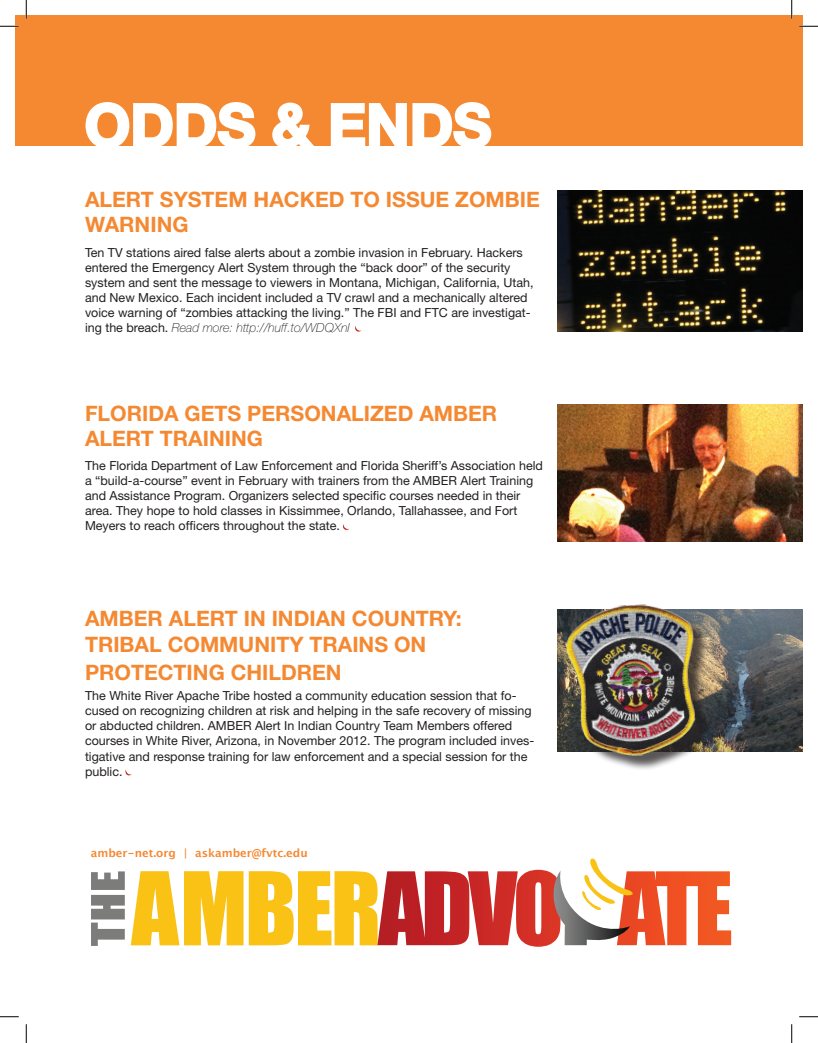
<style>
.page{position:relative;width:818px;height:1043px;background:#fff}
.page>*{position:absolute;margin:0;border:0;box-sizing:border-box;transform-origin:0 0}
.t1{font:93.75px "Impact";letter-spacing:-.025em;color:#f9c214}
.t2{font:700 58.75px "Helvetica Neue";color:#fff}
.t3{font:42.75px "Impact";color:#7c7c7b;scale:1.22 1}
.t4{font:700 21.25px/25.5px "Helvetica Neue";color:#f58932}
.t5{font:12.5px/15px "Helvetica Neue";color:#231f20}
.t6{font:700 11.25px "Lucida Grande";color:#f58932}
.s1{font-weight:100;font-style:italic}
</style>
<div class="page">
<svg style="left:377px;top:858px;width:354px;height:88px"></svg>
<div style="left:15px;top:15px;width:787px;height:130px;background:#f58932"></div>
<svg style="left:84px;top:102px;width:173px;height:44px"></svg>
<svg style="left:271px;top:102px;width:47px;height:44px"></svg>
<svg style="left:329px;top:102px;width:163px;height:44px"></svg>
<img style="left:557px;top:190px;width:245px;height:142px">
<svg style="left:355px;top:326px;width:6px;height:6px"></svg>
<img style="left:557px;top:404px;width:245px;height:137px">
<svg style="left:343px;top:524px;width:6px;height:6px"></svg>
<img style="left:557px;top:609px;width:245px;height:142px">
<svg style="left:125px;top:769px;width:7px;height:6px"></svg>
<div style="left:569px;top:607px;width:141px;height:164px;background:#231f20;opacity:.75"></div>
<img style="left:564px;top:604px;width:137px;height:155px">
<svg style="left:0;top:25px;width:19px;height:2px"></svg>
<svg style="left:799px;top:25px;width:19px;height:2px"></svg>
<svg style="left:0;top:1016px;width:19px;height:1px"></svg>
<svg style="left:799px;top:1016px;width:19px;height:1px"></svg>
<svg style="left:25px;top:0;width:2px;height:19px"></svg>
<svg style="left:25px;top:1024px;width:2px;height:18px"></svg>
<svg style="left:791px;top:0;width:1px;height:19px"></svg>
<svg style="left:791px;top:1024px;width:1px;height:18px"></svg>
<h2 class="t2" style="left:85px;top:89px;width:408px">ODDS &amp; ENDS</h2>
<h3 class="t4" style="left:85px;top:186px;width:456px">ALERT SYSTEM HACKED TO ISSUE ZOMBIE<br>WARNING</h3>
<p class="t5" style="left:85px;top:244px;width:450px">Ten TV stations aired false alerts about a zombie invasion in February. Hackers entered the Emergency Alert System through the “back door” of the security system and sent the message to viewers in Montana, Michigan, California, Utah, and New Mexico. Each incident included a TV crawl and a mechanically altered voice warning of “zombies attacking the living.” The FBI and FTC are investigat&shy;ing the breach. <span class="s1">Read more: http://huff.to/WDQXnI</span></p>
<h3 class="t4" style="left:85px;top:400px;width:414px">FLORIDA GETS PERSONALIZED AMBER<br>ALERT TRAINING</h3>
<p class="t5" style="left:85px;top:458px;width:459px">The Florida Department of Law Enforcement and Florida Sheriff’s Association held a “build-a-course” event in February with trainers from the AMBER Alert Training and Assistance Program. Organizers selected specific courses needed in their area. They hope to hold classes in Kissimmee, Orlando, Tallahassee, and Fort Meyers to reach officers throughout the state.</p>
<h3 class="t4" style="left:85px;top:605px;width:378px">AMBER ALERT IN INDIAN COUNTRY:<br>TRIBAL COMMUNITY TRAINS ON</h3>
<h3 class="t4" style="left:85px;top:659px;width:258px">PROTECTING CHILDREN</h3>
<p class="t5" style="left:85px;top:688px;width:450px">The White River Apache Tribe hosted a community education session that fo&shy;cused on recognizing children at risk and helping in the safe recovery of missing or abducted children. AMBER Alert In Indian Country Team Members offered courses in White River, Arizona, in November 2012. The program included inves&shy;tigative and response training for law enforcement and a special session for the public.</p>
<p class="t6" style="left:91px;top:843px;width:218px">amber-net.org | askamber@fvtc.edu</p>
<h3 class="t3" style="left:75px;top:946px;width:64px;rotate:-90deg">THE</h3>
<h1 class="t1" style="left:131px;top:835px;width:251px">AMBER</h1>
</div>
